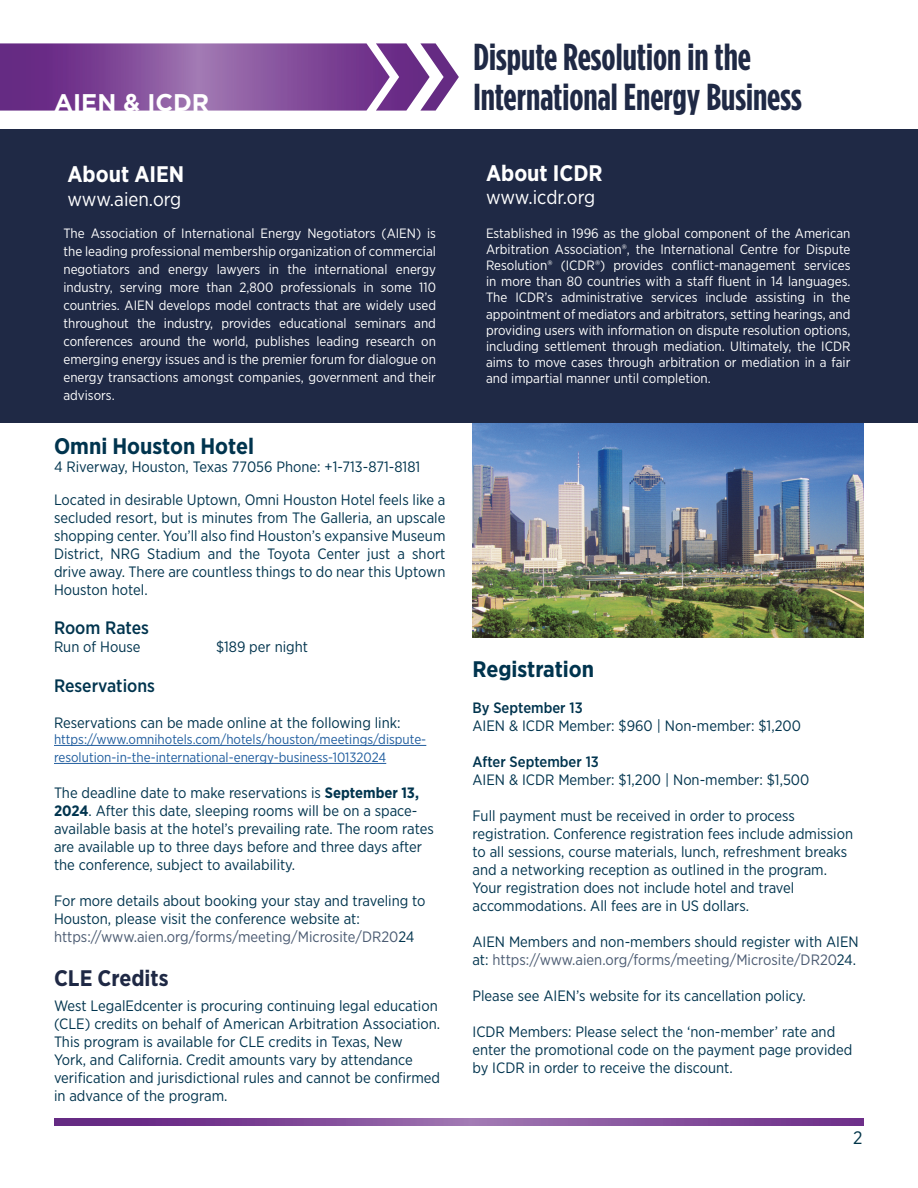
<style>
.page{position:relative;width:918px;height:1188px;background:#fff}
.page>*{position:absolute;margin:0;border:0;box-sizing:border-box;transform-origin:0 0}
.t1{font:700 37.5px "Gotham Condensed";color:#1f2945}
.t2{font:700 24px "Gotham";color:#fff}
.t3{font:700 22.5px "Gotham Narrow";color:#00344e}
.t4{font:700 22.5px "Gotham Narrow";color:#fff}
.t5{font:700 22.5px "Gotham Narrow";color:#1f2945}
.t6{font:19.5px "Gotham Narrow";letter-spacing:-.005em;color:#fff}
.t7{font:500 18px "Gotham Narrow";color:#00344e}
.t8{font:18px "Gotham Narrow";color:#003448}
.t9{font:15px/18px "Gotham Narrow";color:#00344e}
.t10{font:500 15px "Gotham Narrow";color:#00344e}
.t11{font:13.5px/16.2px "Gotham Narrow";color:#fff;text-align:justify}
.t12{font:13.5px/18px "Gotham Narrow";color:#215e9f}
.s1{font-weight:700}
.s2{color:#4b5b72}
</style>
<div class="page">
<img style="left:472px;top:423px;width:392px;height:214px">
<div style="left:0;top:130px;width:918px;height:293px;background:#1f2945"></div>
<img style="left:0;top:43px;width:459px;height:68px">
<hr style="left:54px;top:745px;width:372px;height:1px;background:#215e9f">
<hr style="left:54px;top:763px;width:332px;height:1px;background:#215e9f">
<img style="left:54px;top:1119px;width:810px;height:6px">
<h1 class="t1" style="left:473px;top:36px;width:279px">Dispute Resolution in the</h1>
<h2 class="t2" style="left:54px;top:86px;width:157px">AIEN &amp; ICDR</h2>
<h1 class="t1" style="left:473px;top:76px;width:330px">International Energy Business</h1>
<h3 class="t4" style="left:68px;top:160px;width:118px">About AIEN</h3>
<h3 class="t6" style="left:68px;top:187px;width:115px">www.aien.org</h3>
<p class="t11" style="left:63px;top:224px;width:374px;line-height:18px">The Association of International Energy Negotiators (AIEN) is the leading professional membership organization of commercial negotiators and energy lawyers in the international energy industry, serving more than 2,800 professionals in some 110 countries. AIEN develops model contracts that are widely used throughout the industry, provides educational seminars and conferences around the world, publishes leading research on emerging energy issues and is the premier forum for dialogue on energy transactions amongst companies, government and their advisors.</p>
<h3 class="t3" style="left:54px;top:431px;width:202px">Omni Houston Hotel</h3>
<p class="t9" style="left:54px;top:457px;width:368px">4 Riverway, Houston, Texas 77056 Phone: +1-713-871-8181</p>
<p class="t9" style="left:54px;top:490px;width:393px;text-align:justify">Located in desirable Uptown, Omni Houston Hotel feels like a secluded resort, but is minutes from The Galleria, an upscale shopping center. You’ll also find Houston’s expansive Museum District, NRG Stadium and the Toyota Center just a short drive away. There are countless things to do near this Uptown Houston hotel.</p>
<p class="t7" style="left:54px;top:617px;width:96px">Room Rates</p>
<p class="t9" style="left:54px;top:638px;width:88px">Run of House</p>
<p class="t9" style="left:216px;top:638px;width:94px">$189 per night</p>
<p class="t7" style="left:54px;top:674px;width:103px">Reservations</p>
<p class="t9" style="left:54px;top:713px;width:348px">Reservations can be made online at the following link:</p>
<p class="t12" style="left:54px;top:730px;width:374px">https://www.omnihotels.com/hotels/houston/meetings/dispute&shy;resolution-in-the-international-energy-business-10132024</p>
<p class="t9" style="left:54px;top:784px;width:381px">The deadline date to make reservations is <span class="s1">September 13, 2024</span>. After this date, sleeping rooms will be on a space&shy;available basis at the hotel’s prevailing rate. The room rates are available up to three days before and three days after the conference, subject to availability.</p>
<p class="t9" style="left:54px;top:892px;width:373px">For more details about booking your stay and traveling to<br>Houston, please visit the conference website at: <span class="s2">https://www.aien.org/forms/meeting/Microsite/DR20</span>24</p>
<h3 class="t5" style="left:54px;top:963px;width:116px">CLE Credits</h3>
<p class="t9" style="left:54px;top:996px;width:388px">West LegalEdcenter is procuring continuing legal education (CLE) credits on behalf of American Arbitration Association.<br>This program is available for CLE credits in Texas, New<br>York, and California. Credit amounts vary by attendance verification and jurisdictional rules and cannot be confirmed in advance of the program.</p>
<h3 class="t4" style="left:486px;top:159px;width:118px">About ICDR</h3>
<h3 class="t6" style="left:486px;top:185px;width:111px">www.icdr.org</h3>
<p class="t11" style="left:486px;top:224px;width:366px">Established in 1996 as the global component of the American Arbitration Association®, the International Centre for Dispute Resolution® (ICDR®) provides conflict-management services in more than 80 countries with a staff fluent in 14 languages.<br>The ICDR’s administrative services include assisting in the appointment of mediators and arbitrators, setting hearings, and providing users with information on dispute resolution options, including settlement through mediation. Ultimately, the ICDR aims to move cases through arbitration or mediation in a fair and impartial manner until completion.</p>
<h3 class="t3" style="left:472px;top:654px;width:123px">Registration</h3>
<p class="t10" style="left:472px;top:698px;width:112px">By September 13</p>
<p class="t9" style="left:472px;top:716px;width:330px">AIEN &amp; ICDR Member: $960 | Non-member: $1,200</p>
<p class="t10" style="left:472px;top:752px;width:128px">After September 13</p>
<p class="t9" style="left:472px;top:770px;width:338px">AIEN &amp; ICDR Member: $1,200 | Non-member: $1,500</p>
<p class="t9" style="left:472px;top:806px;width:382px">Full payment must be received in order to process registration. Conference registration fees include admission to all sessions, course materials, lunch, refreshment breaks and a networking reception as outlined in the program.<br>Your registration does not include hotel and travel accommodations. All fees are in US dollars.</p>
<p class="t9" style="left:472px;top:932px;width:388px">AIEN Members and non-members should register with AIEN at: <span class="s2">https://www.aien.org/forms/meeting/Microsite/DR20</span>24.</p>
<p class="t9" style="left:472px;top:986px;width:335px">Please see AIEN’s website for its cancellation policy.</p>
<p class="t9" style="left:472px;top:1022px;width:381px">ICDR Members: Please select the ‘non-member’ rate and enter the promotional code on the payment page provided by ICDR in order to receive the discount.</p>
<p class="t8" style="left:853px;top:1126px;width:11px">2</p>
</div>
